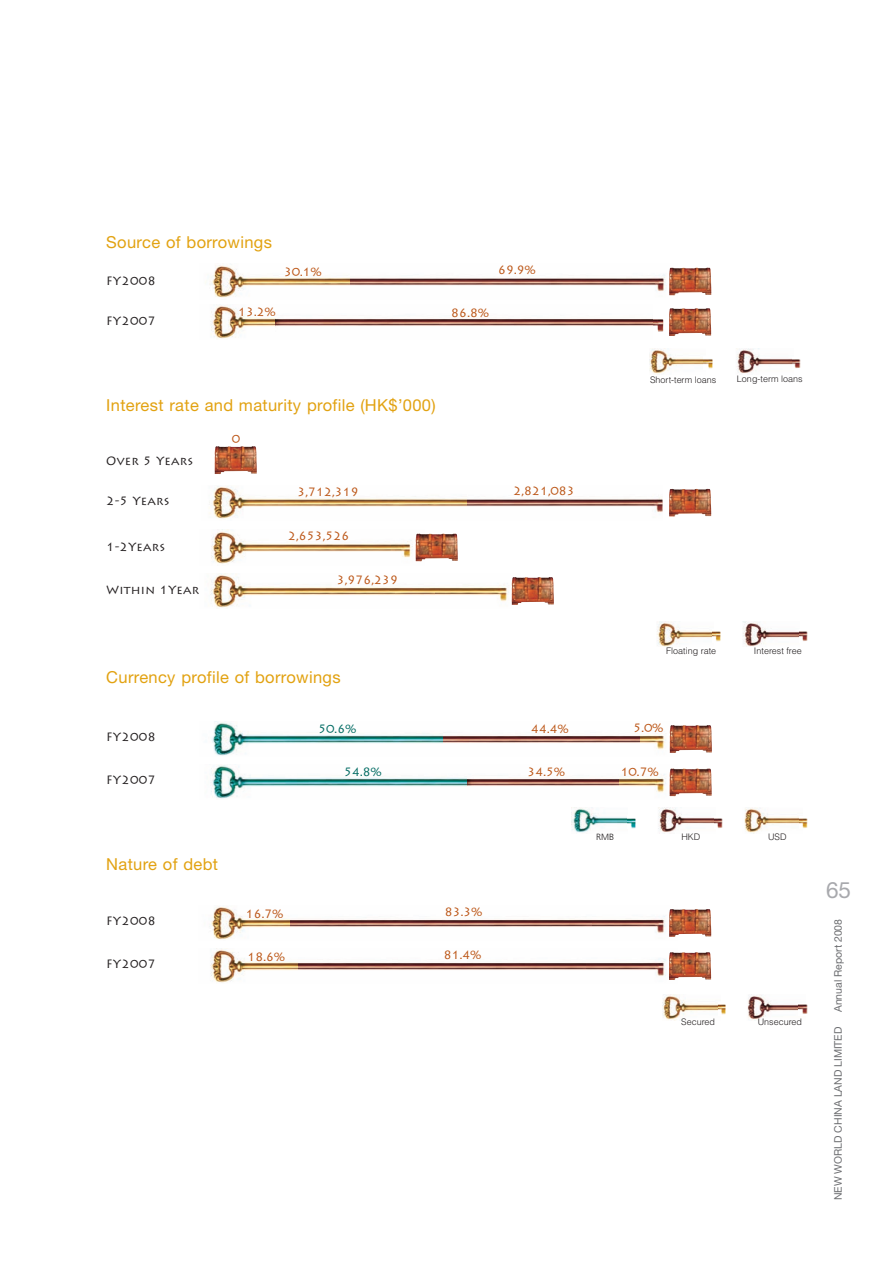
<style>
.page{position:relative;width:893px;height:1263px;background:#fff}
.page>*{position:absolute;margin:0;border:0;box-sizing:border-box;transform-origin:0 0}
.t1{font:22.5px "Helvetica Neue LT Std";color:#a8a9ad}
.t2{font:16.5px "Helvetica Neue LT Std";letter-spacing:.02em;color:#e2a211}
.t3{font:12px "Lithos Pro";letter-spacing:-.04em;color:#bc5718}
.t4{font:12px "Lithos Pro";letter-spacing:.02em;color:#231f20}
.t5{font:12px "Lithos Pro";color:#036c64}
.t6{font:10.5px "Helvetica Neue LT Std";color:#6c6d70}
.t7{font:300 9px "Helvetica LT Std";color:#231f20}
.t8{font:300 9px "Frutiger LT Std";color:#231f20}
</style>
<div class="page">
<img style="left:572px;top:808px;width:56px;height:25px">
<svg style="left:628px;top:818px;width:8px;height:11px"></svg>
<img style="left:744px;top:808px;width:55px;height:25px">
<svg style="left:799px;top:818px;width:9px;height:10px"></svg>
<img style="left:658px;top:808px;width:56px;height:24px">
<svg style="left:714px;top:818px;width:9px;height:10px"></svg>
<img style="left:211px;top:721px;width:459px;height:35px">
<img style="left:211px;top:765px;width:464px;height:34px">
<img style="left:670px;top:768px;width:42px;height:28px">
<img style="left:670px;top:725px;width:42px;height:28px">
<img style="left:210px;top:948px;width:89px;height:35px">
<img style="left:209px;top:907px;width:81px;height:33px">
<img style="left:290px;top:919px;width:302px;height:8px">
<img style="left:299px;top:962px;width:288px;height:8px">
<img style="left:592px;top:916px;width:73px;height:17px">
<img style="left:669px;top:909px;width:42px;height:28px">
<img style="left:587px;top:958px;width:79px;height:18px">
<img style="left:669px;top:952px;width:42px;height:28px">
<img style="left:657px;top:621px;width:56px;height:26px">
<svg style="left:713px;top:631px;width:8px;height:11px"></svg>
<img style="left:743px;top:621px;width:56px;height:26px">
<svg style="left:799px;top:631px;width:9px;height:10px"></svg>
<img style="left:649px;top:349px;width:55px;height:25px">
<svg style="left:704px;top:359px;width:9px;height:10px"></svg>
<img style="left:737px;top:349px;width:55px;height:24px">
<svg style="left:792px;top:359px;width:9px;height:9px"></svg>
<img style="left:209px;top:265px;width:466px;height:33px">
<img style="left:210px;top:305px;width:65px;height:34px">
<img style="left:275px;top:318px;width:379px;height:9px">
<img style="left:669px;top:267px;width:42px;height:28px">
<img style="left:654px;top:319px;width:10px;height:13px">
<img style="left:669px;top:308px;width:42px;height:28px">
<img style="left:747px;top:995px;width:51px;height:25px">
<img style="left:662px;top:994px;width:56px;height:26px">
<svg style="left:718px;top:1004px;width:8px;height:11px"></svg>
<svg style="left:798px;top:1004px;width:10px;height:10px"></svg>
<img style="left:209px;top:486px;width:259px;height:33px">
<img style="left:211px;top:530px;width:180px;height:34px">
<img style="left:211px;top:573px;width:224px;height:35px">
<img style="left:468px;top:498px;width:194px;height:15px">
<img style="left:391px;top:537px;width:31px;height:25px">
<img style="left:416px;top:533px;width:42px;height:28px">
<img style="left:435px;top:582px;width:77px;height:23px">
<img style="left:512px;top:577px;width:42px;height:28px">
<img style="left:669px;top:489px;width:42px;height:28px">
<img style="left:215px;top:446px;width:42px;height:28px">
<h2 class="t2" style="left:106px;top:236px;width:167px">Source of borrowings</h2>
<p class="t4" style="left:106px;top:274px;width:51px">FY2008</p>
<p class="t4" style="left:106px;top:314px;width:51px">FY2007</p>
<p class="t3" style="left:238px;top:305px;width:40px">13.2%</p>
<p class="t3" style="left:284px;top:265px;width:40px">30.1%</p>
<p class="t3" style="left:498px;top:263px;width:40px">69.9%</p>
<p class="t3" style="left:451px;top:305px;width:40px">86.8%</p>
<h2 class="t2" style="left:106px;top:399px;width:331px">Interest rate and maturity profile (HK$’000)</h2>
<p class="t3" style="left:232px;top:431px;width:10px">0</p>
<p class="t4" style="left:106px;top:453px;width:88px">Over 5 Years</p>
<p class="t4" style="left:106px;top:494px;width:65px">2-5 Years</p>
<p class="t4" style="left:106px;top:539px;width:61px">1-2Years</p>
<p class="t4" style="left:106px;top:583px;width:95px">Within 1Year</p>
<p class="t3" style="left:297px;top:485px;width:64px">3,712,319</p>
<p class="t3" style="left:513px;top:484px;width:64px">2,821,083</p>
<p class="t3" style="left:288px;top:529px;width:64px">2,653,526</p>
<p class="t3" style="left:336px;top:573px;width:64px">3,976,239</p>
<h2 class="t2" style="left:106px;top:672px;width:236px">Currency profile of borrowings</h2>
<p class="t4" style="left:106px;top:730px;width:51px">FY2008</p>
<p class="t4" style="left:106px;top:773px;width:51px">FY2007</p>
<h2 class="t2" style="left:106px;top:858px;width:113px">Nature of debt</h2>
<p class="t4" style="left:106px;top:914px;width:51px">FY2008</p>
<p class="t4" style="left:106px;top:957px;width:51px">FY2007</p>
<p class="t5" style="left:318px;top:722px;width:40px">50.6%</p>
<p class="t5" style="left:344px;top:765px;width:40px">54.8%</p>
<p class="t3" style="left:245px;top:907px;width:40px">16.7%</p>
<p class="t3" style="left:445px;top:905px;width:40px">83.3%</p>
<p class="t3" style="left:247px;top:949px;width:40px">18.6%</p>
<p class="t3" style="left:443px;top:948px;width:40px">81.4%</p>
<p class="t3" style="left:531px;top:722px;width:40px">44.4%</p>
<p class="t3" style="left:527px;top:765px;width:40px">34.5%</p>
<p class="t7" style="left:650px;top:376px;width:68px">Short-term loans</p>
<p class="t7" style="left:737px;top:376px;width:67px">Long-term loans</p>
<p class="t7" style="left:666px;top:647px;width:52px">Floating rate</p>
<p class="t7" style="left:754px;top:647px;width:49px">Interest free</p>
<p class="t3" style="left:633px;top:721px;width:32px">5.0%</p>
<p class="t3" style="left:621px;top:764px;width:40px">10.7%</p>
<p class="t8" style="left:596px;top:833px;width:20px">RMB</p>
<p class="t7" style="left:681px;top:833px;width:20px">HKD</p>
<p class="t7" style="left:768px;top:833px;width:20px">USD</p>
<p class="t7" style="left:681px;top:1019px;width:35px">Secured</p>
<p class="t7" style="left:758px;top:1019px;width:46px">Unsecured</p>
<h1 class="t1" style="left:826px;top:882px;width:27px">65</h1>
<p class="t6" style="left:834px;top:1012px;width:95px;rotate:-90deg">Annual Report 2008</p>
<p class="t6" style="left:834px;top:1200px;width:175px;rotate:-90deg">NEW WORLD CHINA LAND LIMITED</p>
</div>
